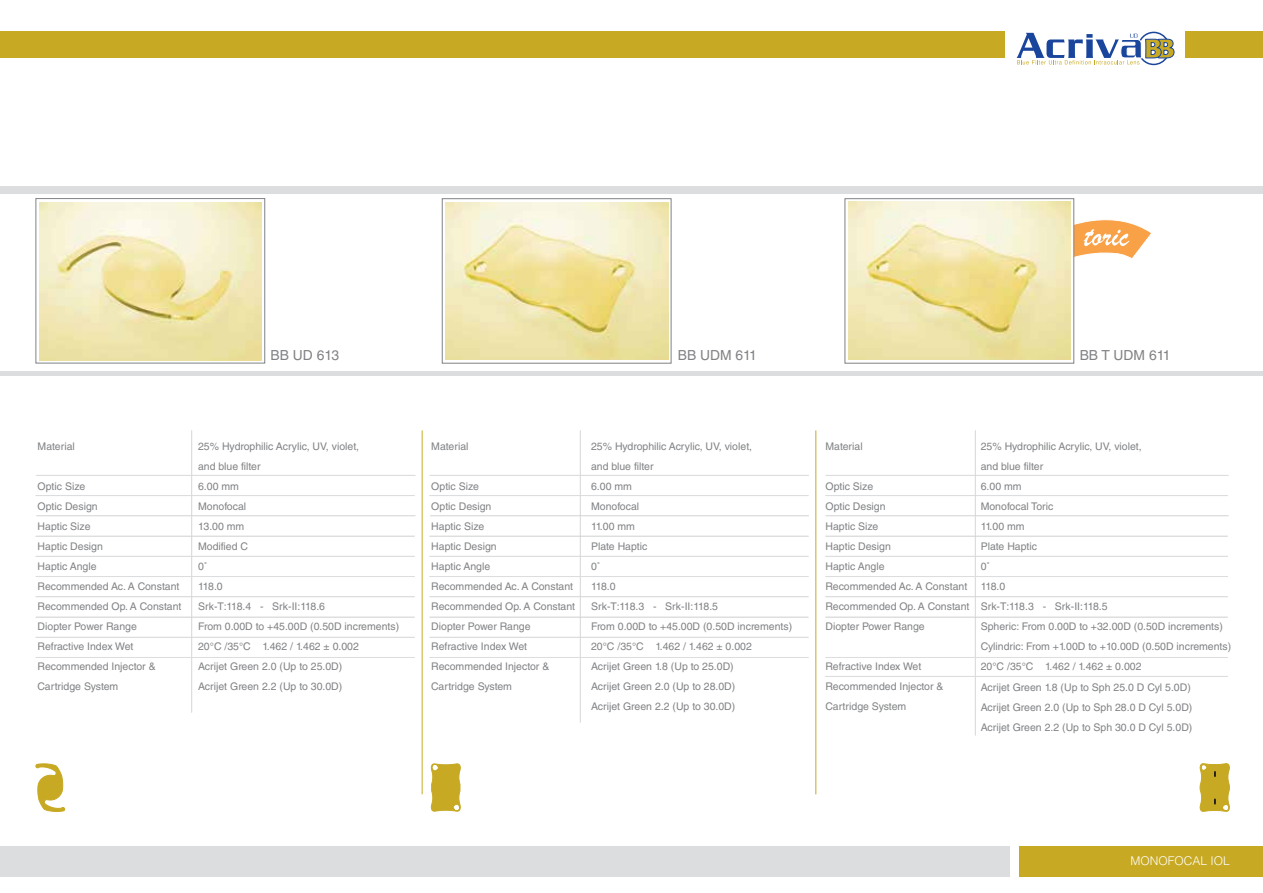
<style>
.page{position:relative;width:1263px;height:893px;background:#fff}
.page>*{position:absolute;margin:0;border:0;box-sizing:border-box;transform-origin:0 0}
.t1{font:13.8px "Helvetica LT Std";color:#808285}
.t2{font:300 12px "Helvetica LT Std";color:#fff}
.t3{font:10.5px/20.1px "Helvetica LT Std";color:#808285}
</style>
<div class="page">
<hr style="left:0;top:371px;width:1263px;height:4px;background:#dcddde">
<div style="left:0;top:186px;width:1263px;height:7px;background:#dcddde"></div>
<hr style="left:191px;top:430px;width:1px;height:283px;background:#dcddde">
<hr style="left:36px;top:475px;width:379px;height:1px;background:#dcddde">
<hr style="left:36px;top:495px;width:379px;height:1px;background:#dcddde">
<hr style="left:36px;top:516px;width:379px;height:1px;background:#dcddde">
<hr style="left:36px;top:536px;width:379px;height:1px;background:#dcddde">
<hr style="left:36px;top:556px;width:379px;height:1px;background:#dcddde">
<hr style="left:36px;top:576px;width:379px;height:1px;background:#dcddde">
<hr style="left:36px;top:596px;width:379px;height:1px;background:#dcddde">
<hr style="left:36px;top:617px;width:379px;height:1px;background:#dcddde">
<hr style="left:36px;top:657px;width:379px;height:1px;background:#dcddde">
<hr style="left:36px;top:637px;width:379px;height:1px;background:#dcddde">
<hr style="left:580px;top:430px;width:1px;height:293px;background:#dcddde">
<hr style="left:430px;top:475px;width:379px;height:1px;background:#dcddde">
<hr style="left:430px;top:495px;width:378px;height:1px;background:#dcddde">
<hr style="left:430px;top:516px;width:379px;height:1px;background:#dcddde">
<hr style="left:430px;top:536px;width:378px;height:1px;background:#dcddde">
<hr style="left:430px;top:556px;width:378px;height:1px;background:#dcddde">
<hr style="left:430px;top:576px;width:378px;height:1px;background:#dcddde">
<hr style="left:430px;top:596px;width:378px;height:1px;background:#dcddde">
<hr style="left:430px;top:617px;width:378px;height:1px;background:#dcddde">
<hr style="left:430px;top:657px;width:378px;height:1px;background:#dcddde">
<hr style="left:430px;top:637px;width:378px;height:1px;background:#dcddde">
<hr style="left:975px;top:430px;width:1px;height:305px;background:#dcddde">
<hr style="left:826px;top:475px;width:402px;height:1px;background:#dcddde">
<hr style="left:825px;top:495px;width:403px;height:1px;background:#dcddde">
<hr style="left:826px;top:516px;width:402px;height:1px;background:#dcddde">
<hr style="left:825px;top:536px;width:403px;height:1px;background:#dcddde">
<hr style="left:825px;top:556px;width:403px;height:1px;background:#dcddde">
<hr style="left:825px;top:576px;width:403px;height:1px;background:#dcddde">
<hr style="left:825px;top:596px;width:403px;height:1px;background:#dcddde">
<hr style="left:825px;top:617px;width:403px;height:1px;background:#dcddde">
<hr style="left:825px;top:657px;width:403px;height:1px;background:#dcddde">
<hr style="left:825px;top:676px;width:403px;height:1px;background:#dcddde">
<svg style="left:1074px;top:218px;width:77px;height:42px"></svg>
<svg style="left:845px;top:199px;width:229px;height:164px"></svg>
<svg style="left:36px;top:198px;width:229px;height:165px"></svg>
<svg style="left:442px;top:199px;width:229px;height:164px"></svg>
<hr style="left:422px;top:430px;width:1px;height:364px;background:#c7a923">
<hr style="left:815px;top:430px;width:1px;height:364px;background:#c7a923">
<img style="left:39px;top:202px;width:223px;height:158px">
<img style="left:445px;top:202px;width:223px;height:158px">
<svg style="left:36px;top:764px;width:29px;height:48px"></svg>
<svg style="left:1017px;top:31px;width:157px;height:35px"></svg>
<div style="left:0;top:846px;width:1010px;height:31px;background:#dcddde"></div>
<div style="left:1018px;top:846px;width:245px;height:31px;background:#c7a923"></div>
<div style="left:0;top:32px;width:1005px;height:26px;background:#c7a923"></div>
<div style="left:1185px;top:32px;width:78px;height:26px;background:#c7a923"></div>
<svg style="left:431px;top:764px;width:29px;height:47px"></svg>
<img style="left:848px;top:202px;width:223px;height:158px">
<svg style="left:1200px;top:763px;width:29px;height:48px"></svg>
<h1 class="t1" style="left:271px;top:347px;width:70px">BB UD 613</h1>
<h1 class="t1" style="left:678px;top:347px;width:81px">BB UDM 611</h1>
<h1 class="t1" style="left:1080px;top:347px;width:92px">BB T UDM 611</h1>
<p class="t3" style="left:38px;top:436px;width:39px">Material</p>
<p class="t3" style="left:38px;top:476px;width:145px">Optic Size<br>Optic Design<br>Haptic Size<br>Haptic Design<br>Haptic Angle<br>Recommended Ac. A Constant<br>Recommended Op. A Constant<br>Diopter Power Range<br>Refractive Index Wet<br>Recommended Injector &amp;<br>Cartridge System</p>
<p class="t3" style="left:198px;top:436px;width:203px">25% Hydrophilic Acrylic, UV, violet,<br>and blue filter<br>6.00 mm<br>Monofocal<br>13.00 mm<br>Modified C<br>0˚<br>118.0<br>Srk-T:118.4 - Srk-II:118.6<br>From 0.00D to +45.00D (0.50D increments)<br>20°C /35°C 1.462 / 1.462 ± 0.002<br>Acrijet Green 2.0 (Up to 25.0D)<br>Acrijet Green 2.2 (Up to 30.0D)</p>
<p class="t3" style="left:431px;top:436px;width:39px">Material</p>
<p class="t3" style="left:431px;top:476px;width:145px">Optic Size<br>Optic Design<br>Haptic Size<br>Haptic Design<br>Haptic Angle<br>Recommended Ac. A Constant<br>Recommended Op. A Constant<br>Diopter Power Range<br>Refractive Index Wet<br>Recommended Injector &amp;<br>Cartridge System</p>
<p class="t3" style="left:591px;top:436px;width:203px">25% Hydrophilic Acrylic, UV, violet,<br>and blue filter<br>6.00 mm<br>Monofocal<br>11.00 mm<br>Plate Haptic<br>0˚<br>118.0<br>Srk-T:118.3 - Srk-II:118.5<br>From 0.00D to +45.00D (0.50D increments)<br>20°C /35°C 1.462 / 1.462 ± 0.002<br>Acrijet Green 1.8 (Up to 25.0D)<br>Acrijet Green 2.0 (Up to 28.0D)<br>Acrijet Green 2.2 (Up to 30.0D)</p>
<p class="t3" style="left:825px;top:436px;width:39px">Material</p>
<p class="t3" style="left:825px;top:476px;width:145px">Optic Size<br>Optic Design<br>Haptic Size<br>Haptic Design<br>Haptic Angle<br>Recommended Ac. A Constant<br>Recommended Op. A Constant<br>Diopter Power Range</p>
<p class="t3" style="left:825px;top:657px;width:120px">Refractive Index Wet<br>Recommended Injector &amp;<br>Cartridge System</p>
<p class="t3" style="left:981px;top:436px;width:252px">25% Hydrophilic Acrylic, UV, violet,<br>and blue filter<br>6.00 mm<br>Monofocal Toric<br>11.00 mm<br>Plate Haptic<br>0˚<br>118.0<br>Srk-T:118.3 - Srk-II:118.5<br>Spheric: From 0.00D to +32.00D (0.50D increments)<br>Cylindric: From +1.00D to +10.00D (0.50D increments)<br>20°C /35°C 1.462 / 1.462 ± 0.002<br>Acrijet Green 1.8 (Up to Sph 25.0 D Cyl 5.0D)<br>Acrijet Green 2.0 (Up to Sph 28.0 D Cyl 5.0D)<br>Acrijet Green 2.2 (Up to Sph 30.0 D Cyl 5.0D)</p>
<p class="t2" style="left:1130px;top:853px;width:101px">MONOFOCAL IOL</p>
</div>
